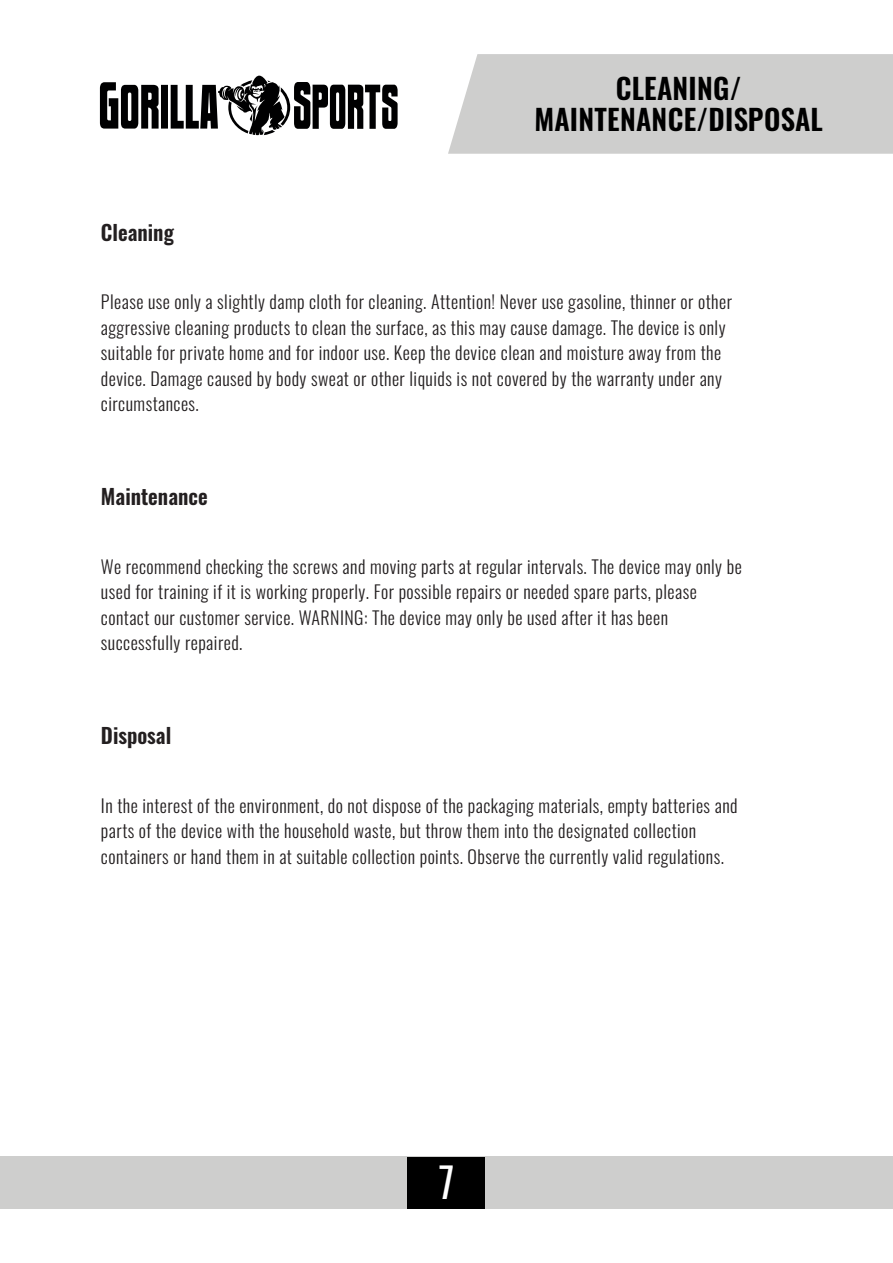
<style>
.page{position:relative;width:893px;height:1263px;background:#fff}
.page>*{position:absolute;margin:0;border:0;box-sizing:border-box;transform-origin:0 0}
.t1{font:40.5px "Oswald";color:#fff}
.t2{font:600 28.5px "Oswald";letter-spacing:.01em;color:#000}
.t3{font:600 21px "Oswald";color:#231f20}
.t4{font:300 18px "Oswald";letter-spacing:.025em;color:#231f20}
</style>
<div class="page">
<div style="left:448px;top:54px;width:445px;height:100px;background:#cececd"></div>
<div style="left:0;top:1156px;width:892px;height:53px;background:#cececd"></div>
<div style="left:408px;top:1157px;width:77px;height:51px;background:#000"></div>
<svg style="left:100px;top:76px;width:298px;height:59px"></svg>
<p class="t3" style="left:101px;top:213px;width:74px">Cleaning</p>
<p class="t2" style="left:616px;top:63px;width:127px">CLEANING/</p>
<p class="t2" style="left:534px;top:94px;width:290px">MAINTENANCE/DISPOSAL</p>
<p class="t4" style="left:101px;top:286px;width:633px">Please use only a slightly damp cloth for cleaning. Attention! Never use gasoline, thinner or other</p>
<p class="t4" style="left:101px;top:311px;width:626px">aggressive cleaning products to clean the surface, as this may cause damage. The device is only</p>
<p class="t4" style="left:101px;top:337px;width:622px">suitable for private home and for indoor use. Keep the device clean and moisture away from the</p>
<p class="t4" style="left:101px;top:362px;width:622px">device. Damage caused by body sweat or other liquids is not covered by the warranty under any</p>
<p class="t4" style="left:101px;top:388px;width:99px">circumstances.</p>
<p class="t3" style="left:101px;top:478px;width:108px">Maintenance</p>
<p class="t4" style="left:101px;top:550px;width:642px">We recommend checking the screws and moving parts at regular intervals. The device may only be</p>
<p class="t4" style="left:101px;top:576px;width:597px">used for training if it is working properly. For possible repairs or needed spare parts, please</p>
<p class="t4" style="left:101px;top:601px;width:568px">contact our customer service. WARNING: The device may only be used after it has been</p>
<p class="t4" style="left:101px;top:627px;width:143px">successfully repaired.</p>
<p class="t3" style="left:101px;top:716px;width:72px">Disposal</p>
<p class="t4" style="left:101px;top:789px;width:638px">In the interest of the environment, do not dispose of the packaging materials, empty batteries and</p>
<p class="t4" style="left:101px;top:815px;width:597px">parts of the device with the household waste, but throw them into the designated collection</p>
<p class="t4" style="left:101px;top:840px;width:624px">containers or hand them in at suitable collection points. Observe the currently valid regulations.</p>
<p class="t1" style="left:439px;top:1147px;width:17px">7</p>
</div>
